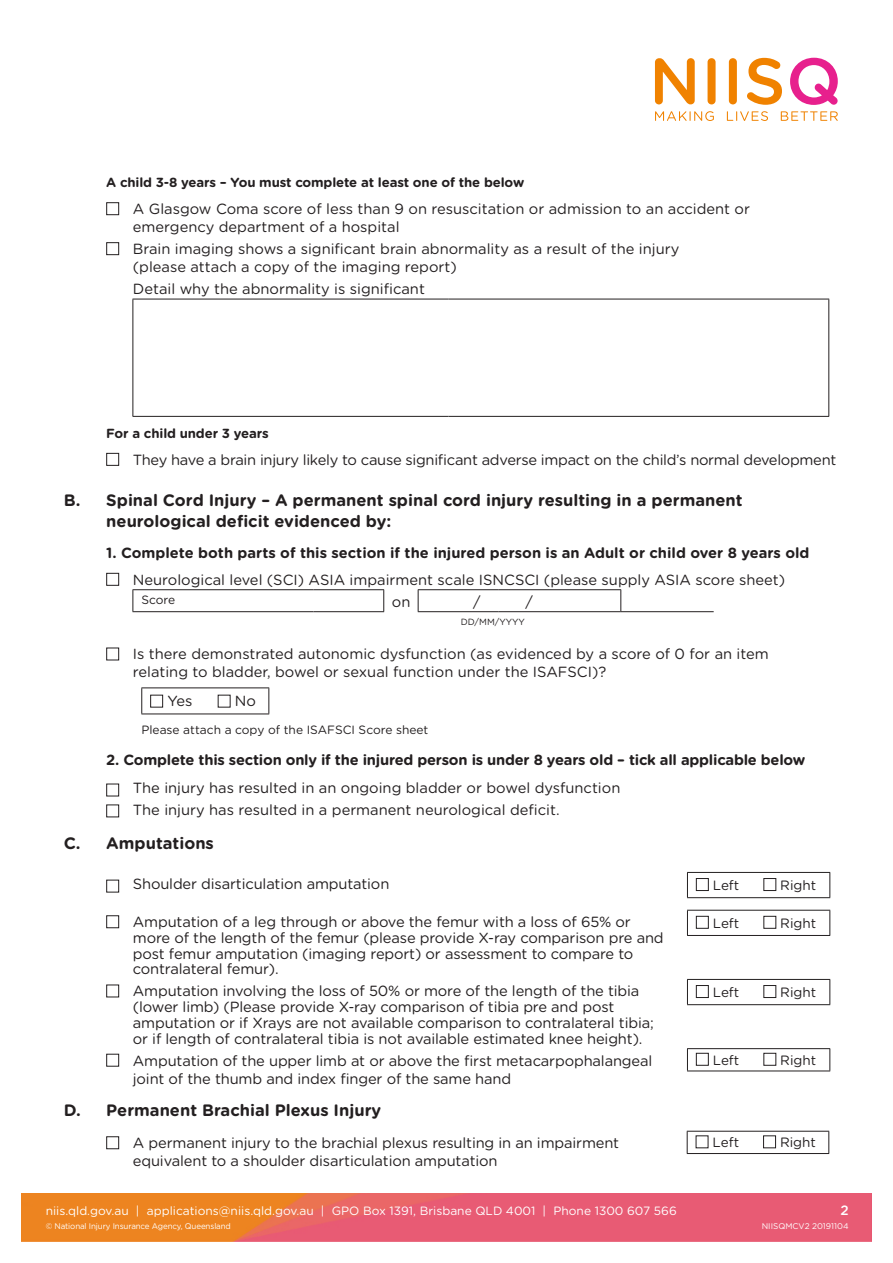
<style>
.page{position:relative;width:893px;height:1263px;background:#fff}
.page>*{position:absolute;margin:0;border:0;box-sizing:border-box;transform-origin:0 0}
.Sub_heading_lvl_3{font:700 16.5px/21px "Gotham Rounded";color:#231f20}
.Form_Body_-_FINAL{font:14.7px/15.8px "Gotham Rounded";letter-spacing:-.01em;color:#231f20}
.Form_Body_-_FINAL-2{font:700 14.7px "Gotham Rounded";letter-spacing:-.015em;color:#231f20}
.YesNo{font:14.7px "Gotham Rounded";color:#231f20}
.Date_lines{font:14.7px "Gotham Rounded";color:#231f20}
.YesNo-2{font:13.5px "Gotham Rounded";color:#231f20}
.t1{font:500 13.5px "Gotham Rounded";color:#fff}
.Body_copy{font:700 13.2px "Gotham Rounded";letter-spacing:-.01em;color:#231f20}
.t2{font:12px "Gotham Rounded";color:#fff}
.Form_Body_-_FINAL-3{font:12px "Gotham Rounded";color:#231f20}
.Subheading{font:9px "Gotham Rounded";letter-spacing:-.005em;color:#231f20}
.t3{font:8.25px "Gotham Rounded";letter-spacing:-.015em;color:#fff}
</style>
<div class="page">
<svg style="left:655px;top:58px;width:40px;height:46px"></svg>
<div style="left:708px;top:58px;width:8px;height:46px;background:#f08200;border-radius:4px"></div>
<div style="left:729px;top:58px;width:8px;height:46px;background:#f08200;border-radius:4px"></div>
<svg style="left:747px;top:58px;width:35px;height:47px"></svg>
<svg style="left:790px;top:58px;width:48px;height:47px"></svg>
<svg style="left:655px;top:111px;width:59px;height:10px"></svg>
<svg style="left:727px;top:111px;width:41px;height:10px"></svg>
<svg style="left:781px;top:111px;width:57px;height:10px"></svg>
<img style="left:21px;top:1194px;width:851px;height:48px">
<div style="left:21px;top:1202px;width:176px;height:24px;background:#ed8420"></div>
<hr style="left:132px;top:299px;width:316px;height:1px;background:#231f20">
<hr style="left:132px;top:299px;width:1px;height:117px;background:#231f20">
<hr style="left:448px;top:299px;width:381px;height:1px;background:#231f20">
<hr style="left:132px;top:416px;width:316px;height:1px;background:#231f20">
<hr style="left:448px;top:416px;width:381px;height:1px;background:#231f20">
<hr style="left:828px;top:299px;width:1px;height:117px;background:#231f20">
<div style="left:106px;top:202px;width:13px;height:13px;border:1px solid #231f20"></div>
<div style="left:106px;top:242px;width:13px;height:13px;border:1px solid #231f20"></div>
<div style="left:106px;top:453px;width:13px;height:13px;border:1px solid #231f20"></div>
<hr style="left:132px;top:589px;width:181px;height:1px;background:#231f20">
<svg style="left:132px;top:590px;width:1px;height:21px"></svg>
<hr style="left:313px;top:589px;width:71px;height:1px;background:#231f20">
<svg style="left:383px;top:590px;width:1px;height:21px"></svg>
<hr style="left:418px;top:589px;width:81px;height:1px;background:#231f20">
<svg style="left:418px;top:590px;width:1px;height:21px"></svg>
<hr style="left:499px;top:589px;width:122px;height:1px;background:#231f20">
<svg style="left:620px;top:590px;width:1px;height:21px"></svg>
<hr style="left:132px;top:611px;width:181px;height:1px;background:#231f20">
<hr style="left:313px;top:611px;width:71px;height:1px;background:#231f20">
<hr style="left:418px;top:611px;width:81px;height:1px;background:#231f20">
<hr style="left:499px;top:611px;width:122px;height:1px;background:#231f20">
<hr style="left:621px;top:611px;width:93px;height:1px;background:#231f20">
<div style="left:106px;top:573px;width:13px;height:13px;border:1px solid #231f20"></div>
<div style="left:106px;top:648px;width:13px;height:12px;border:1px solid #231f20"></div>
<hr style="left:141px;top:687px;width:128px;height:1px;background:#231f20">
<svg style="left:141px;top:688px;width:1px;height:25px"></svg>
<svg style="left:268px;top:688px;width:1px;height:25px"></svg>
<hr style="left:141px;top:713px;width:128px;height:1px;background:#231f20">
<div style="left:150px;top:695px;width:13px;height:12px;border:1px solid #231f20"></div>
<div style="left:106px;top:784px;width:13px;height:12px;border:1px solid #231f20"></div>
<div style="left:106px;top:804px;width:13px;height:13px;border:1px solid #231f20"></div>
<svg style="left:687px;top:872px;width:143px;height:199px"></svg>
<div style="left:106px;top:880px;width:13px;height:12px;border:1px solid #231f20"></div>
<div style="left:696px;top:878px;width:12px;height:12px;background:#fff"></div>
<div style="left:696px;top:878px;width:13px;height:13px;border:1px solid #231f20"></div>
<div style="left:764px;top:878px;width:12px;height:12px;background:#fff"></div>
<div style="left:763px;top:878px;width:13px;height:13px;border:1px solid #231f20"></div>
<div style="left:106px;top:915px;width:13px;height:13px;border:1px solid #231f20"></div>
<div style="left:696px;top:916px;width:12px;height:12px;background:#fff"></div>
<div style="left:696px;top:916px;width:13px;height:13px;border:1px solid #231f20"></div>
<div style="left:764px;top:916px;width:12px;height:12px;background:#fff"></div>
<div style="left:763px;top:916px;width:13px;height:13px;border:1px solid #231f20"></div>
<div style="left:106px;top:984px;width:13px;height:13px;border:1px solid #231f20"></div>
<div style="left:696px;top:985px;width:12px;height:12px;background:#fff"></div>
<div style="left:696px;top:985px;width:13px;height:13px;border:1px solid #231f20"></div>
<div style="left:764px;top:985px;width:12px;height:12px;background:#fff"></div>
<div style="left:763px;top:985px;width:13px;height:13px;border:1px solid #231f20"></div>
<div style="left:106px;top:1054px;width:13px;height:12px;border:1px solid #231f20"></div>
<div style="left:696px;top:1053px;width:12px;height:12px;background:#fff"></div>
<div style="left:696px;top:1053px;width:13px;height:13px;border:1px solid #231f20"></div>
<div style="left:764px;top:1053px;width:12px;height:12px;background:#fff"></div>
<div style="left:763px;top:1053px;width:13px;height:13px;border:1px solid #231f20"></div>
<hr style="left:687px;top:1131px;width:142px;height:1px;background:#231f20">
<svg style="left:687px;top:1131px;width:1px;height:22px"></svg>
<svg style="left:828px;top:1131px;width:1px;height:22px"></svg>
<hr style="left:687px;top:1153px;width:142px;height:1px;background:#231f20">
<div style="left:106px;top:1136px;width:13px;height:13px;border:1px solid #231f20"></div>
<div style="left:763px;top:1135px;width:13px;height:13px;border:1px solid #231f20"></div>
<p class="Body_copy" style="left:106px;top:173px;width:419px">A child 3-8 years – You must complete at least one of the below</p>
<p class="Form_Body_-_FINAL" style="left:133px;top:199px;width:619px;line-height:18px">A Glasgow Coma score of less than 9 on resuscitation or admission to an accident or emergency department of a hospital</p>
<p class="Form_Body_-_FINAL" style="left:133px;top:239px;width:548px;line-height:18px">Brain imaging shows a significant brain abnormality as a result of the injury (please attach a copy of the imaging report)</p>
<p class="Form_Body_-_FINAL" style="left:133px;top:280px;width:294px">Detail why the abnormality is significant</p>
<p class="Body_copy" style="left:106px;top:423px;width:164px">For a child under 3 years</p>
<p class="Form_Body_-_FINAL" style="left:133px;top:451px;width:705px">They have a brain injury likely to cause significant adverse impact on the child’s normal development</p>
<p class="Sub_heading_lvl_3" style="left:64px;top:489px;width:18px">B.</p>
<p class="Sub_heading_lvl_3" style="left:106px;top:489px;width:638px">Spinal Cord Injury – A permanent spinal cord injury resulting in a permanent neurological deficit evidenced by:</p>
<p class="Form_Body_-_FINAL-2" style="left:106px;top:541px;width:705px">1. Complete both parts of this section if the injured person is an Adult or child over 8 years old</p>
<p class="Form_Body_-_FINAL" style="left:133px;top:571px;width:654px">Neurological level (SCI) ASIA impairment scale ISNCSCI (please supply ASIA score sheet)</p>
<p class="Form_Body_-_FINAL-3" style="left:141px;top:592px;width:35px">Score</p>
<p class="Form_Body_-_FINAL" style="left:392px;top:593px;width:20px">on</p>
<p class="Date_lines" style="left:473px;top:591px;width:9px">/</p>
<p class="Date_lines" style="left:526px;top:591px;width:9px">/</p>
<p class="Form_Body_-_FINAL" style="left:133px;top:644px;width:637px;line-height:18px">Is there demonstrated autonomic dysfunction (as evidenced by a score of 0 for an item relating to bladder, bowel or sexual function under the ISAFSCI)?</p>
<p class="YesNo" style="left:167px;top:691px;width:26px">Yes</p>
<p class="YesNo" style="left:235px;top:691px;width:23px">No</p>
<p class="Form_Body_-_FINAL-3" style="left:141px;top:722px;width:289px">Please attach a copy of the ISAFSCI Score sheet</p>
<p class="Form_Body_-_FINAL-2" style="left:106px;top:749px;width:701px">2. Complete this section only if the injured person is under 8 years old – tick all applicable below</p>
<p class="Form_Body_-_FINAL" style="left:133px;top:780px;width:489px">The injury has resulted in an ongoing bladder or bowel dysfunction</p>
<p class="Form_Body_-_FINAL" style="left:133px;top:802px;width:428px">The injury has resulted in a permanent neurological deficit.</p>
<p class="Sub_heading_lvl_3" style="left:64px;top:832px;width:18px">C.</p>
<p class="Sub_heading_lvl_3" style="left:106px;top:832px;width:109px">Amputations</p>
<p class="Form_Body_-_FINAL" style="left:133px;top:875px;width:258px">Shoulder disarticulation amputation</p>
<p class="YesNo-2" style="left:713px;top:876px;width:28px">Left</p>
<p class="YesNo-2" style="left:780px;top:876px;width:38px">Right</p>
<p class="Form_Body_-_FINAL" style="left:133px;top:913px;width:532px">Amputation of a leg through or above the femur with a loss of 65% or more of the length of the femur (please provide X-ray comparison pre and post femur amputation (imaging report) or assessment to compare to contralateral femur).</p>
<p class="YesNo-2" style="left:713px;top:913px;width:28px">Left</p>
<p class="YesNo-2" style="left:780px;top:913px;width:38px">Right</p>
<p class="Form_Body_-_FINAL" style="left:133px;top:982px;width:522px">Amputation involving the loss of 50% or more of the length of the tibia (lower limb) (Please provide X-ray comparison of tibia pre and post amputation or if Xrays are not available comparison to contralateral tibia; or if length of contralateral tibia is not available estimated knee height).</p>
<p class="YesNo-2" style="left:713px;top:983px;width:28px">Left</p>
<p class="YesNo-2" style="left:780px;top:983px;width:38px">Right</p>
<p class="Form_Body_-_FINAL" style="left:133px;top:1051px;width:521px;line-height:18px">Amputation of the upper limb at or above the first metacarpophalangeal joint of the thumb and index finger of the same hand</p>
<p class="YesNo-2" style="left:713px;top:1050px;width:28px">Left</p>
<p class="YesNo-2" style="left:780px;top:1050px;width:38px">Right</p>
<p class="Sub_heading_lvl_3" style="left:64px;top:1099px;width:18px">D.</p>
<p class="Sub_heading_lvl_3" style="left:106px;top:1099px;width:276px">Permanent Brachial Plexus Injury</p>
<p class="Form_Body_-_FINAL" style="left:133px;top:1133px;width:488px;line-height:18px">A permanent injury to the brachial plexus resulting in an impairment equivalent to a shoulder disarticulation amputation</p>
<p class="YesNo-2" style="left:712px;top:1133px;width:28px">Left</p>
<p class="YesNo-2" style="left:780px;top:1133px;width:38px">Right</p>
<p class="Subheading" style="left:461px;top:615px;width:65px">DD/MM/YYYY</p>
<p class="t2" style="left:46px;top:1203px;width:633px">niis.qld.gov.au | applications@niis.qld.gov.au | GPO Box 1391, Brisbane QLD 4001 | Phone 1300 607 566</p>
<p class="t1" style="left:840px;top:1201px;width:10px">2</p>
<p class="t3" style="left:46px;top:1220px;width:187px">© National Injury Insurance Agency, Queensland</p>
<p class="t3" style="left:762px;top:1220px;width:88px">NIISQMCV2 20191104</p>
</div>
